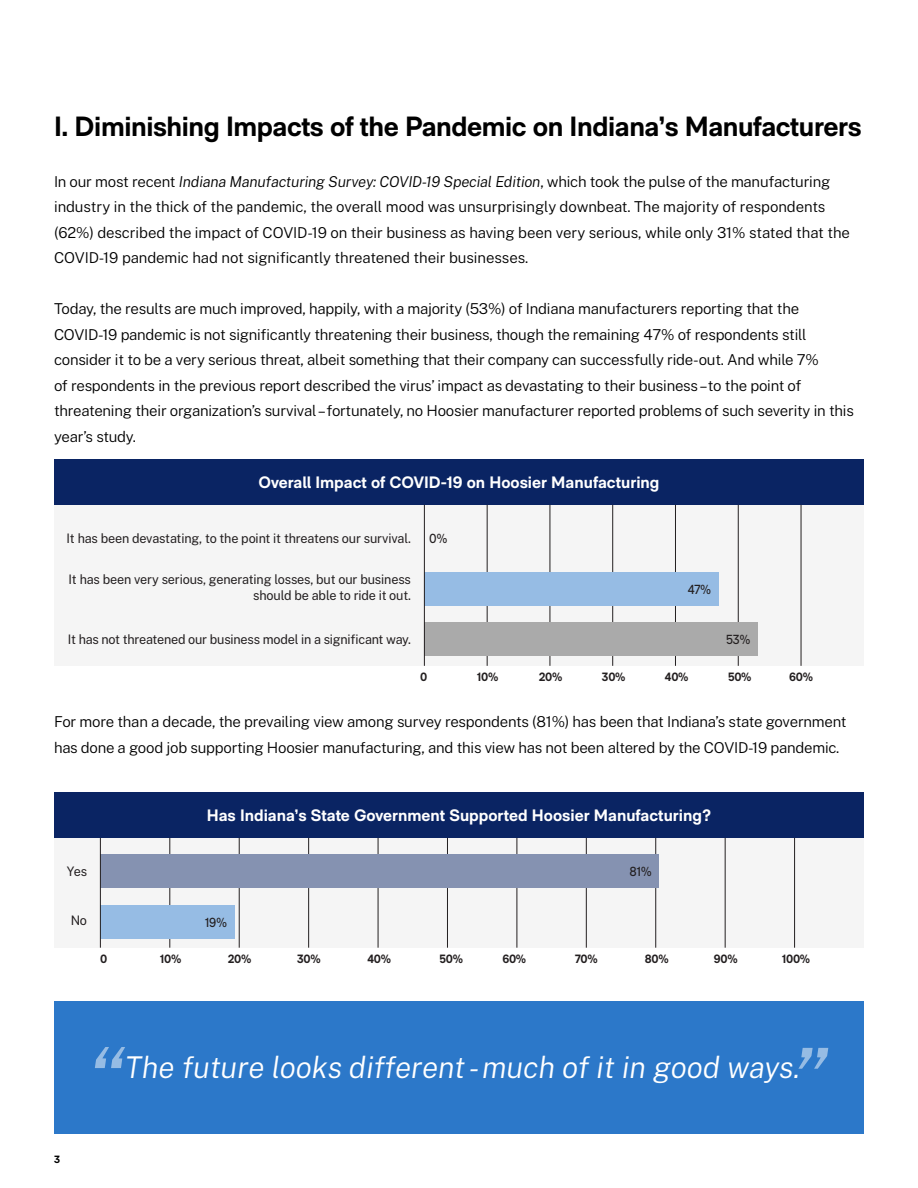
<style>
.page{position:relative;width:918px;height:1188px;background:#fff}
.page>*{position:absolute;margin:0;border:0;box-sizing:border-box;transform-origin:0 0}
.t1{font:italic 300 93.3px "Public Sans";color:#96bce4}
.t2{font:italic 300 30px "Public Sans";color:#fff}
.t3{font:700 27.75px "RM Neue";letter-spacing:-.015em;color:#000}
.t4{font:700 16.5px "RM Neue";color:#fff}
.t5{font:300 15px/25.5px "Public Sans";letter-spacing:-.015em;color:#000}
.t6{font:13.2px/16.2px "Public Sans";letter-spacing:-.01em;color:#231f20;text-align:right;scale:.96 1}
.t7{font:13.2px "RM Neue";letter-spacing:-.025em;color:#231f20;scale:.96 1}
.t8{font:700 12px "RM Neue";letter-spacing:-.025em;color:#231f20;scale:.96 1}
.t9{font:700 10.5px "RM Neue";color:#000}
.s1{font-style:italic}
</style>
<div class="page">
<div style="left:54px;top:505px;width:810px;height:161px;background:#f5f5f5"></div>
<div style="left:54px;top:838px;width:810px;height:110px;background:#f5f5f5"></div>
<div style="left:54px;top:460px;width:810px;height:45px;background:#0a2463"></div>
<div style="left:54px;top:793px;width:810px;height:45px;background:#0a2463"></div>
<div style="left:54px;top:1002px;width:810px;height:132px;background:#2c78c9"></div>
<hr style="left:487px;top:505px;width:1px;height:161px;background:#231f20">
<hr style="left:170px;top:838px;width:1px;height:110px;background:#231f20">
<hr style="left:612px;top:505px;width:1px;height:161px;background:#231f20">
<hr style="left:308px;top:838px;width:1px;height:110px;background:#231f20">
<hr style="left:801px;top:505px;width:1px;height:161px;background:#231f20">
<hr style="left:517px;top:838px;width:1px;height:110px;background:#231f20">
<hr style="left:586px;top:838px;width:1px;height:110px;background:#231f20">
<hr style="left:655px;top:838px;width:1px;height:110px;background:#231f20">
<hr style="left:725px;top:838px;width:1px;height:110px;background:#231f20">
<hr style="left:794px;top:838px;width:1px;height:110px;background:#231f20">
<hr style="left:550px;top:505px;width:1px;height:161px;background:#231f20">
<hr style="left:239px;top:838px;width:1px;height:110px;background:#231f20">
<hr style="left:738px;top:505px;width:1px;height:161px;background:#231f20">
<hr style="left:447px;top:838px;width:1px;height:110px;background:#231f20">
<hr style="left:675px;top:505px;width:1px;height:161px;background:#231f20">
<hr style="left:378px;top:838px;width:1px;height:110px;background:#231f20">
<div style="left:424px;top:622px;width:334px;height:34px;background:#aaa"></div>
<div style="left:101px;top:854px;width:558px;height:34px;background:#8592b1"></div>
<div style="left:424px;top:572px;width:295px;height:34px;background:#96bce4"></div>
<div style="left:101px;top:905px;width:134px;height:34px;background:#96bce4"></div>
<hr style="left:424px;top:505px;width:1px;height:161px;background:#231f20">
<hr style="left:100px;top:838px;width:1px;height:110px;background:#231f20">
<p class="t3" style="left:54px;top:109px;width:809px">I. Diminishing Impacts of the Pandemic on Indiana’s Manufacturers</p>
<p class="t5" style="left:54px;top:167px;width:798px">In our most recent <span class="s1">Indiana Manufacturing Survey: COVID-19 Special Edition</span>, which took the pulse of the manufacturing industry in the thick of the pandemic, the overall mood was unsurprisingly downbeat. The majority of respondents (62%) described the impact of COVID-19 on their business as having been very serious, while only 31% stated that the COVID-19 pandemic had not significantly threatened their businesses.</p>
<p class="t5" style="left:54px;top:295px;width:801px">Today, the results are much improved, happily, with a majority (53%) of Indiana manufacturers reporting that the COVID-19 pandemic is not significantly threatening their business, though the remaining 47% of respondents still consider it to be a very serious threat, albeit something that their company can successfully ride-out. And while 7%<br>of respondents in the previous report described the virus’ impact as devastating to their business –to the point of threatening their organization’s survival –fortunately, no Hoosier manufacturer reported problems of such severity in this year’s study.</p>
<p class="t4" style="left:258px;top:472px;width:403px">Overall Impact of COVID-19 on Hoosier Manufacturing</p>
<p class="t6" style="left:67px;top:529px;width:360px">It has been devastating, to the point it threatens our survival.</p>
<p class="t6" style="left:69px;top:570px;width:358px">It has been very serious, generating losses, but our business should be able to ride it out.</p>
<p class="t6" style="left:68px;top:630px;width:359px">It has not threatened our business model in a significant way.</p>
<p class="t7" style="left:429px;top:531px;width:21px">0%</p>
<p class="t7" style="left:688px;top:581px;width:26px">47%</p>
<p class="t7" style="left:726px;top:631px;width:27px">53%</p>
<p class="t8" style="left:420px;top:669px;width:9px">0</p>
<p class="t8" style="left:477px;top:669px;width:24px">10%</p>
<p class="t8" style="left:539px;top:669px;width:26px">20%</p>
<p class="t8" style="left:602px;top:669px;width:26px">30%</p>
<p class="t8" style="left:665px;top:669px;width:26px">40%</p>
<p class="t8" style="left:728px;top:669px;width:26px">50%</p>
<p class="t8" style="left:789px;top:669px;width:26px">60%</p>
<p class="t5" style="left:54px;top:708px;width:794px">For more than a decade, the prevailing view among survey respondents (81%) has been that Indiana’s state government has done a good job supporting Hoosier manufacturing, and this view has not been altered by the COVID-19 pandemic.</p>
<p class="t4" style="left:207px;top:805px;width:506px">Has Indiana’s State Government Supported Hoosier Manufacturing?</p>
<p class="t6" style="left:67px;top:862px;width:22px">Yes</p>
<p class="t6" style="left:71px;top:911px;width:19px">No</p>
<p class="t7" style="left:205px;top:914px;width:24px">19%</p>
<p class="t7" style="left:630px;top:864px;width:25px">81%</p>
<p class="t8" style="left:100px;top:951px;width:9px">0</p>
<p class="t8" style="left:160px;top:951px;width:24px">10%</p>
<p class="t8" style="left:228px;top:951px;width:26px">20%</p>
<p class="t8" style="left:297px;top:951px;width:26px">30%</p>
<p class="t8" style="left:368px;top:951px;width:26px">40%</p>
<p class="t8" style="left:440px;top:951px;width:26px">50%</p>
<p class="t8" style="left:502px;top:951px;width:26px">60%</p>
<p class="t8" style="left:575px;top:951px;width:25px">70%</p>
<p class="t8" style="left:645px;top:951px;width:26px">80%</p>
<p class="t8" style="left:714px;top:951px;width:26px">90%</p>
<p class="t8" style="left:782px;top:951px;width:31px">100%</p>
<p class="t9" style="left:54px;top:1153px;width:8px">3</p>
<p class="t1" style="left:86px;top:1019px;width:39px">“</p>
<p class="t1" style="left:791px;top:1018px;width:38px">”</p>
<p class="t2" style="left:125px;top:1047px;width:677px">The future looks different - much of it in good ways.</p>
</div>
